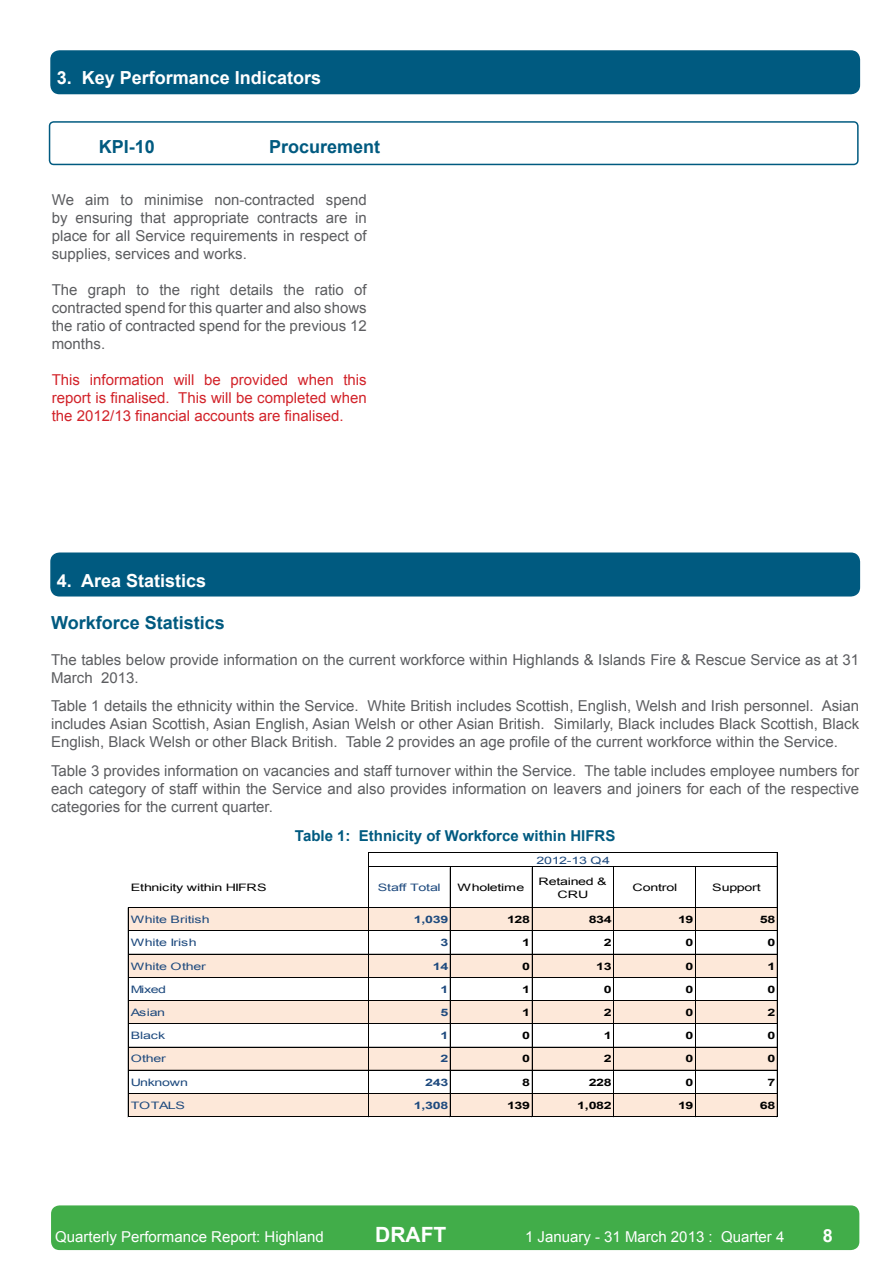
<style>
.page{position:relative;width:893px;height:1263px;background:#fff}
.page>*{position:absolute;margin:0;border:0;box-sizing:border-box;transform-origin:0 0}
.t1{font:700 21px "Arial";color:#fff}
.t2{font:700 18px "Arial";color:#fff}
.t3{font:700 18px "Arial";color:#005a80}
.t4{font:15px/18px "Arial";color:#5c5d60;text-align:justify}
.t5{font:15px/18px "Arial";color:#d2232a;text-align:justify}
.t6{font:15px "Arial";color:#fff}
.t7{font:700 15px "Arial";color:#005a80}
.t8{font:10.2px "Arial";letter-spacing:-.02em;color:#1e4a7e;scale:1.39 1}
.t9{font:10.2px/12.9px "Arial";letter-spacing:-.02em;color:#000;text-align:center;scale:1.39 1}
.t10{font:700 10.2px "Arial";letter-spacing:-.025em;color:#000;scale:1.39 1}
.t11{font:700 10.2px "Arial";letter-spacing:-.025em;color:#1e4a7e;scale:1.39 1}
</style>
<div class="page">
<div style="left:51px;top:1205px;width:808px;height:45px;background:#41ad49;border-radius:9px"></div>
<div style="left:50px;top:50px;width:810px;height:44px;background:#005a80"></div>
<svg style="left:49px;top:121px;width:809px;height:44px"></svg>
<div style="left:128px;top:907px;width:649px;height:24px;background:#fde8d9"></div>
<div style="left:128px;top:954px;width:649px;height:24px;background:#fde8d9"></div>
<div style="left:128px;top:1000px;width:649px;height:24px;background:#fde8d9"></div>
<div style="left:128px;top:1047px;width:649px;height:24px;background:#fde8d9"></div>
<div style="left:128px;top:1093px;width:649px;height:24px;background:#fde8d9"></div>
<hr style="left:368px;top:852px;width:1px;height:265px;background:#000">
<hr style="left:776px;top:853px;width:1px;height:264px;background:#000">
<hr style="left:450px;top:867px;width:1px;height:250px;background:#000">
<hr style="left:531px;top:867px;width:1px;height:250px;background:#000">
<hr style="left:613px;top:867px;width:1px;height:250px;background:#000">
<hr style="left:695px;top:867px;width:1px;height:250px;background:#000">
<hr style="left:128px;top:907px;width:1px;height:210px;background:#000">
<hr style="left:369px;top:852px;width:408px;height:1px;background:#000">
<hr style="left:369px;top:866px;width:408px;height:1px;background:#000">
<hr style="left:129px;top:907px;width:648px;height:1px;background:#000">
<hr style="left:129px;top:931px;width:648px;height:1px;background:#000">
<hr style="left:129px;top:954px;width:648px;height:1px;background:#000">
<hr style="left:129px;top:977px;width:648px;height:1px;background:#000">
<hr style="left:129px;top:1000px;width:648px;height:1px;background:#000">
<hr style="left:129px;top:1023px;width:648px;height:1px;background:#000">
<hr style="left:129px;top:1047px;width:648px;height:1px;background:#000">
<hr style="left:129px;top:1070px;width:648px;height:1px;background:#000">
<hr style="left:129px;top:1093px;width:648px;height:1px;background:#000">
<hr style="left:129px;top:1116px;width:648px;height:1px;background:#000">
<div style="left:50px;top:553px;width:810px;height:44px;background:#005a80"></div>
<p class="t2" style="left:57px;top:71px;width:266px">3. Key Performance Indicators</p>
<p class="t3" style="left:99px;top:140px;width:58px">KPI-10</p>
<p class="t3" style="left:269px;top:140px;width:113px">Procurement</p>
<p class="t4" style="left:52px;top:193px;width:316px">We aim to minimise non-contracted spend by ensuring that appropriate contracts are in place for all Service requirements in respect of supplies, services and works.</p>
<p class="t4" style="left:52px;top:283px;width:316px">The graph to the right details the ratio of contracted spend for this quarter and also shows the ratio of contracted spend for the previous 12 months.</p>
<p class="t5" style="left:52px;top:373px;width:316px">This information will be provided when this report is finalised. This will be completed when the 2012/13 financial accounts are finalised.</p>
<p class="t2" style="left:57px;top:573px;width:151px">4. Area Statistics</p>
<p class="t3" style="left:51px;top:615px;width:175px">Workforce Statistics</p>
<p class="t4" style="left:51px;top:652px;width:809px">The tables below provide information on the current workforce within Highlands &amp; Islands Fire &amp; Rescue Service as at 31<br>March 2013.</p>
<p class="t4" style="left:51px;top:698px;width:809px">Table 1 details the ethnicity within the Service. White British includes Scottish, English, Welsh and Irish personnel. Asian includes Asian Scottish, Asian English, Asian Welsh or other Asian British. Similarly, Black includes Black Scottish, Black English, Black Welsh or other Black British. Table 2 provides an age profile of the current workforce within the Service.</p>
<p class="t4" style="left:51px;top:763px;width:809px">Table 3 provides information on vacancies and staff turnover within the Service. The table includes employee numbers for each category of staff within the Service and also provides information on leavers and joiners for each of the respective categories for the current quarter.</p>
<p class="t7" style="left:295px;top:830px;width:322px">Table 1: Ethnicity of Workforce within HIFRS</p>
<p class="t9" style="left:131px;top:882px;width:99px">Ethnicity within HIFRS</p>
<p class="t8" style="left:378px;top:884px;width:47px">Staff Total</p>
<p class="t9" style="left:457px;top:882px;width:50px">Wholetime</p>
<p class="t9" style="left:538px;top:876px;width:51px">Retained &amp;<br>CRU</p>
<p class="t9" style="left:632px;top:882px;width:34px">Control</p>
<p class="t9" style="left:712px;top:882px;width:36px">Support</p>
<p class="t8" style="left:131px;top:916px;width:58px">White British</p>
<p class="t11" style="left:414px;top:916px;width:26px">1,039</p>
<p class="t10" style="left:507px;top:916px;width:18px">128</p>
<p class="t10" style="left:588px;top:916px;width:18px">834</p>
<p class="t10" style="left:678px;top:916px;width:13px">19</p>
<p class="t10" style="left:759px;top:916px;width:13px">58</p>
<p class="t8" style="left:131px;top:939px;width:49px">White Irish</p>
<p class="t11" style="left:440px;top:939px;width:7px">3</p>
<p class="t10" style="left:522px;top:939px;width:7px">1</p>
<p class="t10" style="left:604px;top:939px;width:7px">2</p>
<p class="t10" style="left:685px;top:939px;width:7px">0</p>
<p class="t10" style="left:767px;top:939px;width:7px">0</p>
<p class="t8" style="left:131px;top:962px;width:55px">White Other</p>
<p class="t11" style="left:433px;top:962px;width:13px">14</p>
<p class="t10" style="left:522px;top:962px;width:7px">0</p>
<p class="t10" style="left:596px;top:962px;width:13px">13</p>
<p class="t10" style="left:685px;top:962px;width:7px">0</p>
<p class="t10" style="left:767px;top:962px;width:7px">1</p>
<p class="t8" style="left:131px;top:985px;width:27px">Mixed</p>
<p class="t11" style="left:440px;top:985px;width:7px">1</p>
<p class="t10" style="left:522px;top:985px;width:7px">1</p>
<p class="t10" style="left:604px;top:985px;width:7px">0</p>
<p class="t10" style="left:685px;top:985px;width:7px">0</p>
<p class="t10" style="left:767px;top:985px;width:7px">0</p>
<p class="t8" style="left:131px;top:1009px;width:26px">Asian</p>
<p class="t11" style="left:440px;top:1009px;width:7px">5</p>
<p class="t10" style="left:522px;top:1009px;width:7px">1</p>
<p class="t10" style="left:604px;top:1009px;width:7px">2</p>
<p class="t10" style="left:685px;top:1009px;width:7px">0</p>
<p class="t10" style="left:767px;top:1009px;width:7px">2</p>
<p class="t8" style="left:131px;top:1032px;width:26px">Black</p>
<p class="t11" style="left:440px;top:1032px;width:7px">1</p>
<p class="t10" style="left:522px;top:1032px;width:7px">0</p>
<p class="t10" style="left:604px;top:1032px;width:7px">1</p>
<p class="t10" style="left:685px;top:1032px;width:7px">0</p>
<p class="t10" style="left:767px;top:1032px;width:7px">0</p>
<p class="t8" style="left:131px;top:1055px;width:27px">Other</p>
<p class="t11" style="left:440px;top:1055px;width:7px">2</p>
<p class="t10" style="left:522px;top:1055px;width:7px">0</p>
<p class="t10" style="left:604px;top:1055px;width:7px">2</p>
<p class="t10" style="left:685px;top:1055px;width:7px">0</p>
<p class="t10" style="left:767px;top:1055px;width:7px">0</p>
<p class="t8" style="left:131px;top:1078px;width:43px">Unknown</p>
<p class="t11" style="left:425px;top:1078px;width:18px">243</p>
<p class="t10" style="left:522px;top:1078px;width:7px">8</p>
<p class="t10" style="left:588px;top:1078px;width:18px">228</p>
<p class="t10" style="left:685px;top:1078px;width:7px">0</p>
<p class="t10" style="left:767px;top:1078px;width:7px">7</p>
<p class="t8" style="left:131px;top:1101px;width:40px">TOTALS</p>
<p class="t11" style="left:414px;top:1101px;width:26px">1,308</p>
<p class="t10" style="left:507px;top:1101px;width:18px">139</p>
<p class="t10" style="left:577px;top:1101px;width:26px">1,082</p>
<p class="t10" style="left:678px;top:1101px;width:13px">19</p>
<p class="t10" style="left:759px;top:1101px;width:13px">68</p>
<p class="t8" style="left:536px;top:856px;width:54px">2012-13 Q4</p>
<p class="t6" style="left:55px;top:1231px;width:270px">Quarterly Performance Report: Highland</p>
<h1 class="t1" style="left:375px;top:1226px;width:73px">DRAFT</h1>
<p class="t6" style="left:525px;top:1231px;width:261px">1 January - 31 March 2013 : Quarter 4</p>
<p class="t2" style="left:822px;top:1228px;width:12px">8</p>
</div>
